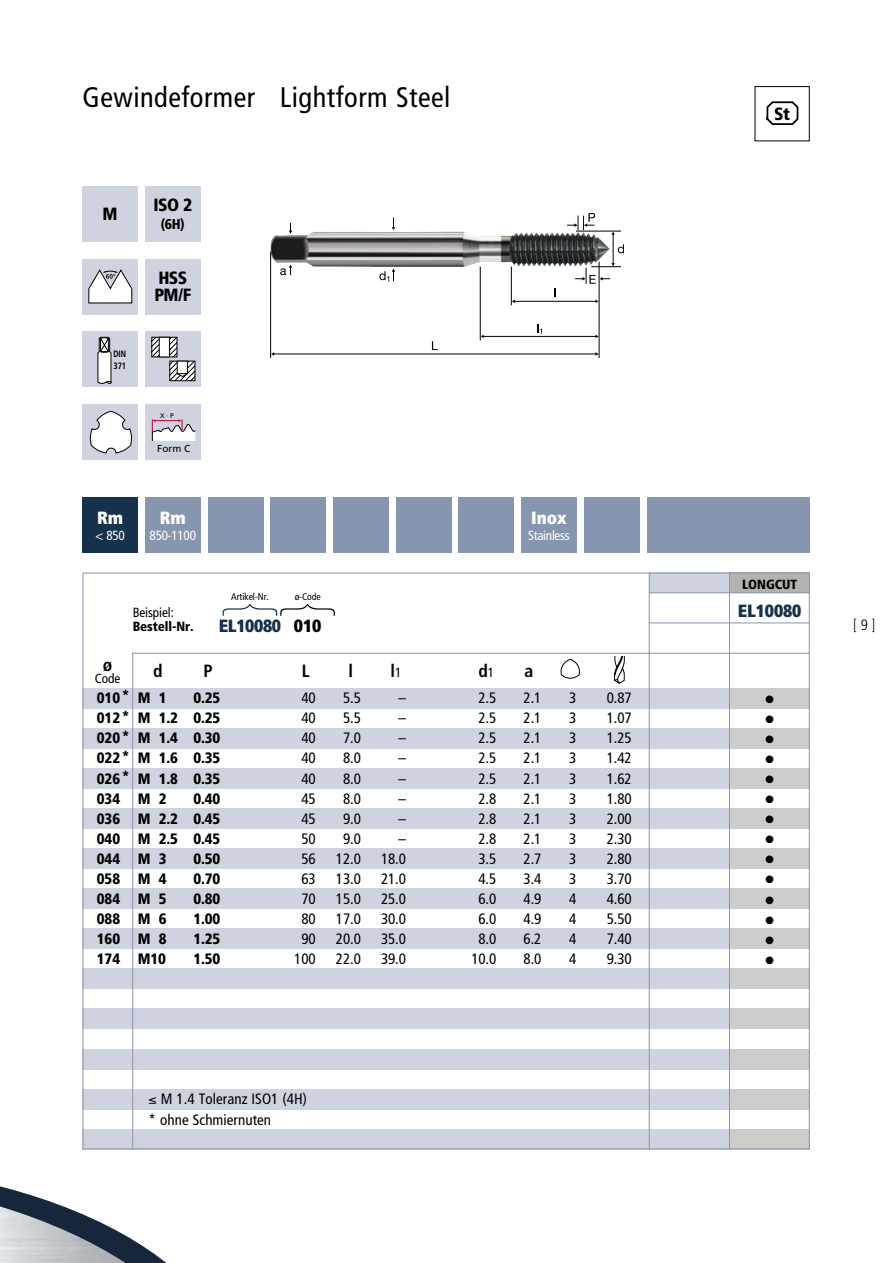
<style>
.page{position:relative;width:893px;height:1263px;background:#fff}
.page>*{position:absolute;margin:0;border:0;box-sizing:border-box;transform-origin:0 0}
.t1{font:200 60.15px "Helvetica Neue";color:#17304b}
.t2{font:200 60.15px "Helvetica Neue";color:#000}
.t3{font:condensed 28.35px "Frutiger";letter-spacing:.02em;color:#000}
.t4{font:900 condensed 17.7px "Frutiger";letter-spacing:-.01em;color:#17304b}
.t5{font:900 condensed 17.7px/17.7px "Frutiger";letter-spacing:-.035em;color:#000}
.t6{font:700 condensed 17.7px "Frutiger";color:#000}
.t7{font:900 condensed 17.7px "Frutiger";letter-spacing:-.01em;color:#fff}
.t8{font:condensed 15px/20.1px "Frutiger";letter-spacing:-.005em;color:#000;text-align:center}
.t9{font:900 condensed 15px/20.1px "Frutiger";letter-spacing:-.01em;color:#000;text-align:justify}
.t10{font:300 condensed 15px "Frutiger LT Std";color:#000}
.t11{font:900 condensed 14.1px "Frutiger";color:#000}
.t12{font:condensed 13.2px "Frutiger";letter-spacing:-.02em;color:#fff}
.t13{font:900 condensed 13.2px "Frutiger";letter-spacing:-.01em;color:#000}
.t14{font:condensed 13.2px "Frutiger";letter-spacing:-.005em;color:#000}
.t15{font:10.65px/20.1px "Symbol";color:#000;text-align:justify}
.t16{font:10.05px "Frutiger";color:#000}
.t17{font:condensed 9.75px "Frutiger";letter-spacing:-.005em;color:#000}
.t18{font:700 condensed 9.15px/11.1px "Frutiger";color:#000;scale:.9 1}
.t19{font:6.75px "Frutiger";color:#000}
.s1{color:#000}
.s2{font-weight:400;font-size:13.2px}
</style>
<div class="page">
<div style="left:83px;top:1129px;width:566px;height:20px;background:#ced3df"></div>
<div style="left:83px;top:1089px;width:566px;height:20px;background:#ced3df"></div>
<div style="left:83px;top:1049px;width:566px;height:20px;background:#ced3df"></div>
<div style="left:83px;top:1009px;width:566px;height:20px;background:#ced3df"></div>
<div style="left:83px;top:969px;width:566px;height:20px;background:#ced3df"></div>
<div style="left:83px;top:929px;width:566px;height:20px;background:#ced3df"></div>
<div style="left:83px;top:888px;width:566px;height:21px;background:#ced3df"></div>
<div style="left:83px;top:848px;width:566px;height:20px;background:#ced3df"></div>
<div style="left:83px;top:808px;width:566px;height:20px;background:#ced3df"></div>
<div style="left:83px;top:768px;width:566px;height:20px;background:#ced3df"></div>
<div style="left:83px;top:728px;width:566px;height:20px;background:#ced3df"></div>
<div style="left:83px;top:688px;width:566px;height:20px;background:#ced3df"></div>
<div style="left:83px;top:186px;width:55px;height:56px;background:#ced3df"></div>
<div style="left:145px;top:186px;width:55px;height:56px;background:#ced3df"></div>
<div style="left:83px;top:405px;width:55px;height:55px;background:#ced3df"></div>
<svg style="left:90px;top:411px;width:42px;height:42px"></svg>
<div style="left:145px;top:405px;width:55px;height:55px;background:#ced3df"></div>
<svg style="left:152px;top:419px;width:44px;height:22px"></svg>
<div style="left:83px;top:332px;width:55px;height:55px;background:#ced3df"></div>
<svg style="left:98px;top:337px;width:13px;height:47px"></svg>
<div style="left:145px;top:332px;width:55px;height:55px;background:#ced3df"></div>
<svg style="left:152px;top:337px;width:43px;height:44px"></svg>
<div style="left:152px;top:337px;width:25px;height:20px;border:1px solid #000"></div>
<div style="left:159px;top:337px;width:11px;height:20px;background:#fff;border:1px solid #000"></div>
<div style="left:83px;top:259px;width:55px;height:55px;background:#ced3df"></div>
<svg style="left:88px;top:269px;width:44px;height:34px"></svg>
<svg style="left:132px;top:572px;width:678px;height:578px"></svg>
<div style="left:145px;top:259px;width:55px;height:55px;background:#ced3df"></div>
<div style="left:754px;top:86px;width:56px;height:55px;border:1px solid #000"></div>
<svg style="left:766px;top:101px;width:33px;height:24px"></svg>
<div style="left:208px;top:497px;width:55px;height:55px;background:#8795af"></div>
<div style="left:145px;top:497px;width:55px;height:55px;background:#8795af"></div>
<div style="left:83px;top:497px;width:55px;height:55px;background:#17304b"></div>
<div style="left:271px;top:497px;width:55px;height:55px;background:#8795af"></div>
<div style="left:333px;top:497px;width:55px;height:55px;background:#8795af"></div>
<div style="left:396px;top:497px;width:55px;height:55px;background:#8795af"></div>
<div style="left:459px;top:497px;width:55px;height:55px;background:#8795af"></div>
<div style="left:521px;top:497px;width:55px;height:55px;background:#8795af"></div>
<div style="left:584px;top:497px;width:55px;height:55px;background:#8795af"></div>
<div style="left:647px;top:497px;width:163px;height:55px;background:#8795af"></div>
<img style="left:270px;top:232px;width:203px;height:35px">
<hr style="left:576px;top:231px;width:45px;height:1px;background:#000">
<hr style="left:591px;top:266px;width:30px;height:1px;background:#000">
<hr style="left:270px;top:252px;width:1px;height:106px;background:#000">
<hr style="left:511px;top:267px;width:1px;height:38px;background:#000">
<hr style="left:480px;top:267px;width:1px;height:73px;background:#000">
<hr style="left:599px;top:262px;width:1px;height:96px;background:#000">
<hr style="left:613px;top:234px;width:1px;height:30px;background:#000">
<hr style="left:514px;top:301px;width:82px;height:1px;background:#000">
<svg style="left:595px;top:300px;width:4px;height:3px"></svg>
<hr style="left:483px;top:336px;width:113px;height:1px;background:#000">
<svg style="left:595px;top:335px;width:4px;height:3px"></svg>
<svg style="left:537px;top:324px;width:5px;height:10px"></svg>
<svg style="left:618px;top:244px;width:6px;height:9px"></svg>
<hr style="left:274px;top:354px;width:322px;height:1px;background:#000">
<svg style="left:595px;top:352px;width:4px;height:4px"></svg>
<svg style="left:432px;top:341px;width:6px;height:9px"></svg>
<svg style="left:567px;top:213px;width:28px;height:17px"></svg>
<svg style="left:379px;top:269px;width:16px;height:13px"></svg>
<svg style="left:289px;top:223px;width:3px;height:11px"></svg>
<svg style="left:392px;top:218px;width:3px;height:12px"></svg>
<svg style="left:280px;top:265px;width:12px;height:10px"></svg>
<svg style="left:575px;top:263px;width:40px;height:21px"></svg>
<svg style="left:0;top:1186px;width:167px;height:77px"></svg>
<img style="left:0;top:1206px;width:125px;height:57px">
<h2 class="t3" style="left:83px;top:81px;width:369px">Gewindeformer Lightform Steel</h2>
<p class="t5" style="left:103px;top:205px;width:17px">M</p>
<p class="t18" style="left:113px;top:349px;width:16px">DIN<br>371</p>
<p class="t5" style="left:153px;top:196px;width:40px">ISO 2</p>
<p class="t11" style="left:161px;top:215px;width:25px">(6H)</p>
<p class="t5" style="left:154px;top:269px;width:38px">HSS<br>PM/F</p>
<p class="t19" style="left:160px;top:412px;width:15px">X · P</p>
<p class="t16" style="left:157px;top:443px;width:35px">Form C</p>
<p class="t7" style="left:97px;top:507px;width:28px">Rm</p>
<p class="t12" style="left:95px;top:528px;width:31px">&lt; 850</p>
<p class="t7" style="left:160px;top:507px;width:28px">Rm</p>
<p class="t12" style="left:150px;top:528px;width:48px">850-1100</p>
<p class="t7" style="left:531px;top:507px;width:37px">Inox</p>
<p class="t12" style="left:528px;top:528px;width:43px">Stainless</p>
<p class="t6" style="left:103px;top:654px;width:11px">ø</p>
<p class="t14" style="left:95px;top:671px;width:27px">Code</p>
<p class="t14" style="left:133px;top:605px;width:43px">Beispiel:</p>
<p class="t13" style="left:133px;top:619px;width:62px">Bestell-Nr.</p>
<p class="t17" style="left:231px;top:591px;width:39px">Artikel-Nr.</p>
<p class="t17" style="left:295px;top:591px;width:28px">ø-Code</p>
<h1 class="t1" style="left:289px;top:599px;width:22px;rotate:90deg">{</h1>
<h1 class="t2" style="left:347px;top:599px;width:22px;rotate:90deg">{</h1>
<p class="t4" style="left:219px;top:615px;width:104px">EL10080 <span class="s1">010</span></p>
<p class="t6" style="left:153px;top:660px;width:11px">d</p>
<p class="t6" style="left:203px;top:660px;width:11px">P</p>
<p class="t6" style="left:302px;top:660px;width:9px">L</p>
<p class="t6" style="left:349px;top:660px;width:6px">l</p>
<p class="t6" style="left:391px;top:660px;width:12px">l<span class="s2">1</span></p>
<p class="t6" style="left:478px;top:660px;width:17px">d<span class="s2">1</span></p>
<p class="t6" style="left:524px;top:660px;width:10px">a</p>
<p class="t9" style="left:122px;top:686px;width:9px">* * * * *</p>
<p class="t9" style="left:97px;top:688px;width:25px">010<br>012<br>020<br>022<br>026<br>034<br>036<br>040<br>044<br>058<br>084<br>088<br>160<br>174</p>
<p class="t9" style="left:138px;top:688px;width:42px;text-align:left">M 1<br>M 1.2<br>M 1.4<br>M 1.6<br>M 1.8<br>M 2<br>M 2.2<br>M 2.5<br>M 3<br>M 4<br>M 5<br>M 6<br>M 8<br>M10</p>
<p class="t9" style="left:193px;top:688px;width:29px">0.25<br>0.25<br>0.30<br>0.35<br>0.35<br>0.40<br>0.45<br>0.45<br>0.50<br>0.70<br>0.80<br>1.00<br>1.25<br>1.50</p>
<p class="t8" style="left:294px;top:688px;width:23px">40<br>40<br>40<br>40<br>40<br>45<br>45<br>50<br>56<br>63<br>70<br>80<br>90<br>100</p>
<p class="t8" style="left:336px;top:688px;width:26px">5.5<br>5.5<br>7.0<br>8.0<br>8.0<br>8.0<br>9.0<br>9.0<br>12.0<br>13.0<br>15.0<br>17.0<br>20.0<br>22.0</p>
<p class="t8" style="left:381px;top:688px;width:26px;text-align:right">–<br>–<br>–<br>–<br>–<br>–<br>–<br>–<br>18.0<br>21.0<br>25.0<br>30.0<br>35.0<br>39.0</p>
<p class="t8" style="left:471px;top:688px;width:26px">2.5<br>2.5<br>2.5<br>2.5<br>2.5<br>2.8<br>2.8<br>2.8<br>3.5<br>4.5<br>6.0<br>6.0<br>8.0<br>10.0</p>
<p class="t8" style="left:524px;top:688px;width:19px;text-align:justify">2.1<br>2.1<br>2.1<br>2.1<br>2.1<br>2.1<br>2.1<br>2.1<br>2.7<br>3.4<br>4.9<br>4.9<br>6.2<br>8.0</p>
<p class="t8" style="left:569px;top:688px;width:9px;text-align:justify">3<br>3<br>3<br>3<br>3<br>3<br>3<br>3<br>3<br>3<br>4<br>4<br>4<br>4</p>
<p class="t8" style="left:607px;top:688px;width:26px;text-align:justify">0.87<br>1.07<br>1.25<br>1.42<br>1.62<br>1.80<br>2.00<br>2.30<br>2.80<br>3.70<br>4.60<br>5.50<br>7.40<br>9.30</p>
<p class="t8" style="left:149px;top:1089px;width:160px">≤ M 1.4 Toleranz ISO1 (4H)</p>
<p class="t8" style="left:148px;top:1109px;width:124px">* ohne Schmiernuten</p>
<p class="t5" style="left:774px;top:105px;width:17px">St</p>
<p class="t13" style="left:742px;top:576px;width:57px">LONGCUT</p>
<p class="t4" style="left:738px;top:600px;width:65px">EL10080</p>
<p class="t15" style="left:765px;top:689px;width:10px">● ● ● ● ● ● ● ● ● ● ● ● ● ●</p>
<p class="t10" style="left:853px;top:616px;width:24px">[ 9 ]</p>
</div>
